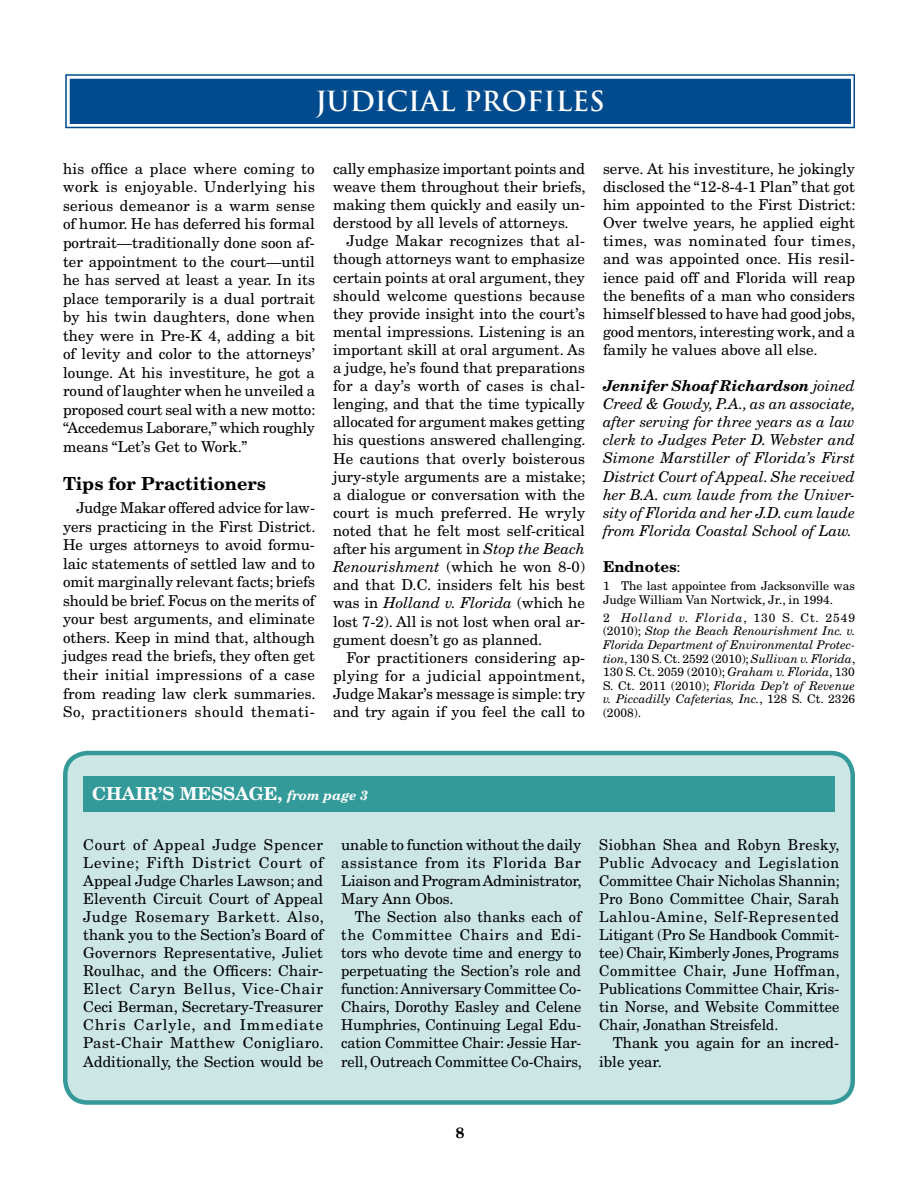
<style>
.page{position:relative;width:918px;height:1188px;background:#fff}
.page>*{position:absolute;margin:0;border:0;box-sizing:border-box;transform-origin:0 0}
.t1{font:700 27px "Trajan";color:#fff}
.t2{font:700 18px "New Century Schlbk";color:#000}
.t3{font:700 18px "New Century Schlbk";color:#fff}
.t4{font:15px/18.1px "New Century Schlbk";color:#000;text-align:justify}
.t5{font:15px/18px "New Century Schlbk";color:#000;text-align:justify;scale:.96 1}
.t6{font:italic 15px/18.1px "New Century Schlbk";color:#000;text-align:justify}
.t7{font:700 15px "New Century Schlbk";color:#000}
.t8{font:italic 700 13.5px "New Century Schlbk";color:#fff}
.t9{font:italic 12px/13.6px "New Century Schlbk";color:#000;text-align:justify}
.t10{font:12px/13.6px "New Century Schlbk";color:#000}
.s1{font-style:italic}
.s2{font-weight:700}
.s3{font-weight:400}
.s4{font-style:normal}
.s5{font-style:normal;font-size:18px}
</style>
<div class="page">
<svg style="left:65px;top:74px;width:790px;height:55px;background:#28679f"></svg>
<div style="left:70px;top:79px;width:780px;height:45px;border:4px solid #004b8d"></div>
<div style="left:65px;top:753px;width:788px;height:349px;background:#cce6e6;border-radius:22px"></div>
<div style="left:63px;top:751px;width:792px;height:354px;border:4px solid #399;border-radius:22px"></div>
<div style="left:83px;top:776px;width:752px;height:36px;background:#399"></div>
<h1 class="t1" style="left:315px;top:85px;width:291px">JUDICIAL PROFILES</h1>
<p class="t4" style="left:63px;top:159px;width:254px;line-height:18.6px">his office a place where coming to work is enjoyable. Underlying his serious demeanor is a warm sense of humor. He has deferred his formal portrait—traditionally done soon af&shy;ter appointment to the court—until he has served at least a year. In its place temporarily is a dual portrait by his twin daughters, done when they were in Pre-K 4, adding a bit of levity and color to the attorneys’ lounge. At his investiture, he got a round of laughter when he unveiled a proposed court seal with a new motto: “Accedemus Laborare,” which roughly means “Let’s Get to Work.”</p>
<p class="t2" style="left:63px;top:472px;width:204px">Tips for Practitioners</p>
<p class="t4" style="left:63px;top:499px;width:254px;text-indent:14px">Judge Makar offered advice for law&shy;yers practicing in the First District.<br>He urges attorneys to avoid formu&shy;laic statements of settled law and to omit marginally relevant facts; briefs should be brief. Focus on the merits of your best arguments, and eliminate others. Keep in mind that, although judges read the briefs, they often get their initial impressions of a case from reading law clerk summaries.<br>So, practitioners should themati-</p>
<p class="t4" style="left:333px;top:159px;width:254px">cally emphasize important points and weave them throughout their briefs, making them quickly and easily un&shy;derstood by all levels of attorneys.</p>
<p class="t4" style="left:333px;top:232px;width:254px;text-indent:14px">Judge Makar recognizes that al&shy;though attorneys want to emphasize certain points at oral argument, they should welcome questions because they provide insight into the court’s mental impressions. Listening is an important skill at oral argument. As a judge, he’s found that preparations for a day’s worth of cases is chal&shy;lenging, and that the time typically allocated for argument makes getting his questions answered challenging.<br>He cautions that overly boisterous jury-style arguments are a mistake; a dialogue or conversation with the court is much preferred. He wryly noted that he felt most self-critical after his argument in <span class="s1">Stop the Beach Renourishment</span> (which he won 8-0) and that D.C. insiders felt his best was in <span class="s1">Holland v. Florida</span> (which he lost 7-2). All is not lost when oral ar&shy;gument doesn’t go as planned.</p>
<p class="t4" style="left:333px;top:648px;width:254px;text-indent:14px">For practitioners considering ap&shy;plying for a judicial appointment, Judge Makar’s message is simple: try and try again if you feel the call to</p>
<p class="t4" style="left:603px;top:160px;width:254px">serve. At his investiture, he jokingly disclosed the “12-8-4-1 Plan” that got him appointed to the First District:<br>Over twelve years, he applied eight times, was nominated four times, and was appointed once. His resil&shy;ience paid off and Florida will reap the benefits of a man who considers himself blessed to have had good jobs, good mentors, interesting work, and a family he values above all else.</p>
<p class="t6" style="left:603px;top:377px;width:254px"><span class="s2">Jennifer Shoaf Richardson</span> joined Creed &amp; Gowdy, P.A., as an associate, after serving for three years as a law clerk to Judges Peter D. Webster and Simone Marstiller of Florida’s First District Court of Appeal. She received her B.A. cum laude from the Univer&shy;sity of Florida and her J.D. cum laude from Florida Coastal School of Law.</p>
<p class="t7" style="left:603px;top:557px;width:79px">Endnotes<span class="s3">:</span></p>
<p class="t10" style="left:603px;top:579px;width:253px">1 The last appointee from Jacksonville was<br>Judge William Van Nortwick, Jr., in 1994.</p>
<p class="t9" style="left:603px;top:611px;width:254px"><span class="s4">2</span> Holland v. Florida<span class="s4">, 130 S. Ct. 2549 (2010);</span> Stop the Beach Renourishment Inc. v.<br>Florida Department of Environmental Protec&shy;tion<span class="s4">, 130 S. Ct. 2592 (2010);</span> Sullivan v. Florida<span class="s4">, 130 S. Ct. 2059 (2010);</span> Graham v. Florida<span class="s4">, 130<br>S. Ct. 2011 (2010);</span> Florida Dep’t of Revenue v. Piccadilly Cafeterias, Inc.<span class="s4">, 128 S. Ct. 2326 (2008).</span></p>
<p class="t3" style="left:92px;top:782px;width:15px">chair</p>
<p class="t3" style="left:158px;top:782px;width:37px">’s messa</p>
<p class="t8" style="left:249px;top:786px;width:121px"><span class="s5">ge ,</span> from page 3</p>
<p class="t4" style="left:83px;top:835px;width:242px">Court of Appeal Judge Spencer Levine; Fifth District Court of Appeal Judge Charles Lawson; and Eleventh Circuit Court of Appeal Judge Rosemary Barkett. Also, thank you to the Section’s Board of Governors Representative, Juliet Roulhac, and the Officers: Chair-Elect Caryn Bellus, Vice-Chair Ceci Berman, Secretary-Treasurer Chris Carlyle, and Immediate Past-Chair Matthew Conigliaro.<br>Additionally, the Section would be</p>
<p class="t4" style="left:341px;top:835px;width:242px">unable to function without the daily assistance from its Florida Bar Liaison and Program Administrator, Mary Ann Obos.</p>
<p class="t5" style="left:341px;top:908px;width:252px;text-indent:14px">The Section also thanks each of the Committee Chairs and Edi&shy;tors who devote time and energy to perpetuating the Section’s role and function: Anniversary Committee Co-Chairs, Dorothy Easley and Celene Humphries, Continuing Legal Edu&shy;cation Committee Chair: Jessie Har&shy;rell, Outreach Committee Co-Chairs,</p>
<p class="t5" style="left:599px;top:835px;width:252px">Siobhan Shea and Robyn Bresky, Public Advocacy and Legislation Committee Chair Nicholas Shannin; Pro Bono Committee Chair, Sarah Lahlou-Amine, Self-Represented Litigant (Pro Se Handbook Commit&shy;tee) Chair, Kimberly Jones, Programs Committee Chair, June Hoffman, Publications Committee Chair, Kris&shy;tin Norse, and Website Committee Chair, Jonathan Streisfeld.</p>
<p class="t4" style="left:599px;top:1034px;width:241px;text-indent:14px">Thank you again for an incred&shy;ible year.</p>
<p class="t7" style="left:456px;top:1124px;width:10px">8</p>
</div>
